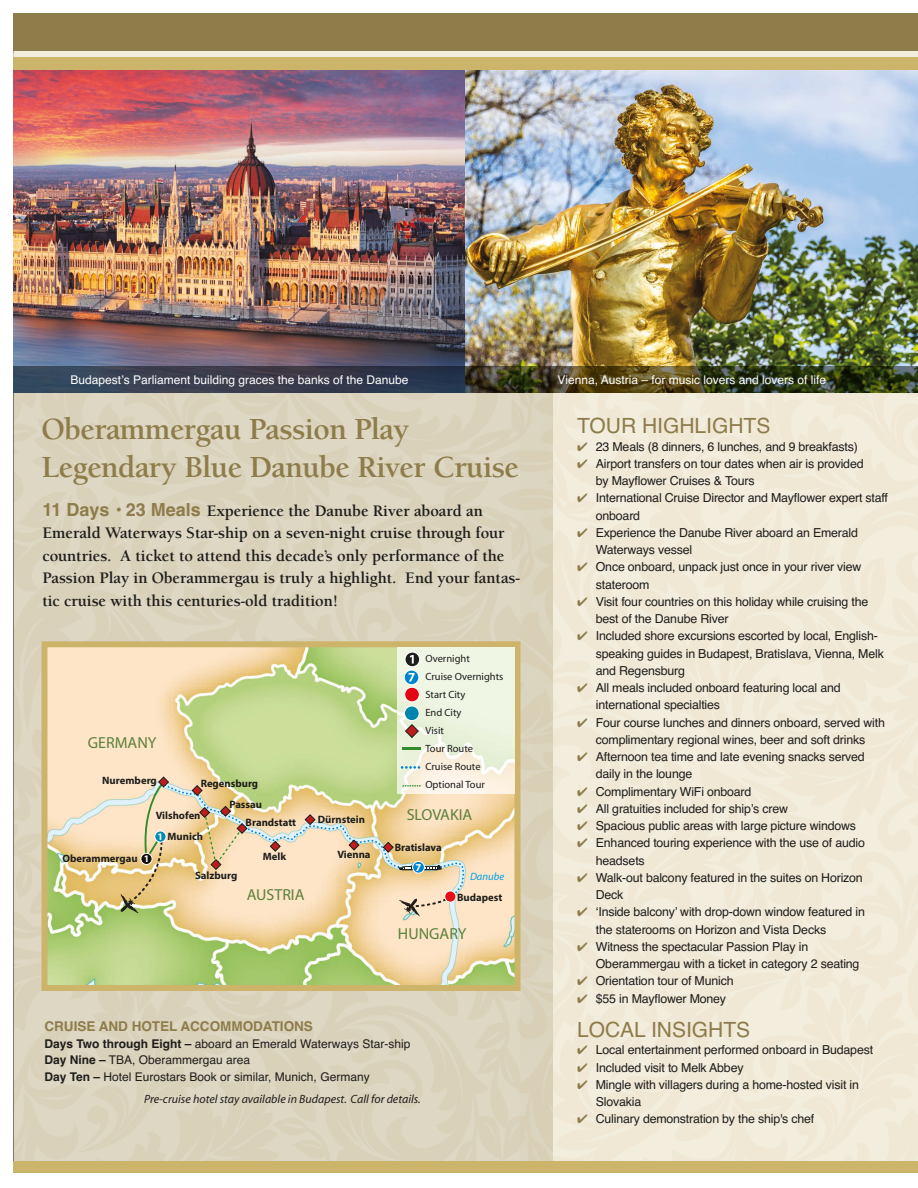
<style>
.page{position:relative;width:918px;height:1188px;background:#fff}
.page>*{position:absolute;margin:0;border:0;box-sizing:border-box;transform-origin:0 0}
.t1{font:700 31.5px/37.5px "Berkeley";letter-spacing:-.02em;color:#8e7c4b}
.t2{font:21px "Helvetica";color:#8e7c4b}
.t3{font:700 16.5px/22.5px "Berkeley";letter-spacing:-.005em;color:#1d1d1b}
.t4{font:16.05px "Myriad";color:#5d803b}
.t5{font:700 13.5px "Helvetica";color:#8e7c4b}
.t6{font:12.3px/17.2px "Helvetica";letter-spacing:-.015em;color:#1d1d1b}
.t7{font:12px/16.5px "Helvetica";color:#1d1d1b}
.t8{font:12px "Helvetica";color:#fff}
.t9{font:italic 12px "Myriad";color:#1d1d1b}
.t10{font:700 10.65px "Myriad Pro";color:#1d1d1b}
.t11{font:italic 10.65px "Myriad";color:#009fe3}
.t12{font:10.5px/18px "Myriad";color:#1d1d1b}
.t13{font:700 10.5px "Myriad";color:#fff}
.t14{font:700 10.05px "Myriad";color:#fff}
.s1{font-family:"Helvetica";font-size:18px;color:#8e7c4b}
.s2{font-family:"Myriad";font-size:10.05px;color:#fff}
.s3{font-weight:700}
.s4{color:#8e7c4b}
</style>
<div class="page">
<img style="left:553px;top:392px;width:365px;height:769px">
<div style="left:14px;top:14px;width:539px;height:1159px;background:#dad1bb"></div>
<img style="left:520px;top:641px;width:1px;height:350px">
<img style="left:49px;top:648px;width:464px;height:336px">
<div style="left:42px;top:641px;width:478px;height:350px;border:6px solid #cdb46b"></div>
<img style="left:14px;top:70px;width:452px;height:322px">
<img style="left:466px;top:70px;width:452px;height:322px">
<div style="left:14px;top:1161px;width:904px;height:12px;background:#cdb46b"></div>
<img style="left:520px;top:392px;width:33px;height:1px">
<img style="left:14px;top:392px;width:506px;height:1px">
<svg style="left:121px;top:647px;width:394px;height:269px"></svg>
<div style="left:14px;top:14px;width:904px;height:40px;background:#8e7c4b"></div>
<div style="left:14px;top:54px;width:904px;height:16px;background:#cdb46b"></div>
<div style="left:14px;top:51px;width:904px;height:6px;background:#f3eddf"></div>
<p class="t8" style="left:71px;top:373px;width:339px">Budapest’s Parliament building graces the banks of the Danube</p>
<p class="t8" style="left:558px;top:373px;width:270px">Vienna, Austria – for music lovers and lovers of life</p>
<h1 class="t1" style="left:41px;top:413px;width:479px">Oberammergau Passion Play<br>Legendary Blue Danube River Cruise</h1>
<p class="t3" style="left:42px;top:501px;width:479px"><span class="s1">11 Days • 23 Meals</span> Experience the Danube River aboard an Emerald Waterways Star-ship on a seven-night cruise through four countries. A ticket to attend this decade’s only performance of the Passion Play in Oberammergau is truly a highlight. End your fantas&shy;tic cruise with this centuries-old tradition!</p>
<h3 class="t4" style="left:88px;top:736px;width:70px">GERMANY</h3>
<p class="t10" style="left:102px;top:776px;width:56px">Nuremberg</p>
<p class="t10" style="left:201px;top:780px;width:59px">Regensburg</p>
<p class="t10" style="left:229px;top:801px;width:34px">Passau</p>
<p class="t10" style="left:62px;top:854px;width:77px">Oberammergau</p>
<p class="t14" style="left:144px;top:855px;width:7px">1</p>
<p class="t10" style="left:156px;top:812px;width:46px">Vilshofen</p>
<p class="t10" style="left:158px;top:833px;width:47px"><span class="s2">1</span> Munich</p>
<p class="t10" style="left:195px;top:871px;width:44px">Salzburg</p>
<p class="t10" style="left:246px;top:819px;width:52px">Brandstatt</p>
<p class="t10" style="left:318px;top:815px;width:49px">Dürnstein</p>
<p class="t10" style="left:337px;top:851px;width:35px">Vienna</p>
<p class="t10" style="left:263px;top:852px;width:25px">Melk</p>
<h3 class="t4" style="left:247px;top:889px;width:59px">AUSTRIA</h3>
<p class="t12" style="left:425px;top:651px;width:79px">Overnight<br>Cruise Overnights<br>Start City<br>End City<br>Visit<br>Tour Route<br>Cruise Route<br>Optional Tour</p>
<h3 class="t4" style="left:407px;top:809px;width:67px">SLOVAKIA</h3>
<p class="t10" style="left:395px;top:843px;width:49px">Bratislava</p>
<p class="t13" style="left:416px;top:863px;width:7px">7</p>
<p class="t11" style="left:470px;top:873px;width:36px">Danube</p>
<p class="t10" style="left:457px;top:894px;width:47px">Budapest</p>
<h3 class="t4" style="left:398px;top:928px;width:70px">HUNGARY</h3>
<p class="t5" style="left:44px;top:1019px;width:270px">CRUISE AND HOTEL ACCOMMODATIONS</p>
<p class="t7" style="left:44px;top:1036px;width:368px"><span class="s3">Days Two through Eight –</span> aboard an Emerald Waterways Star-ship<br><span class="s3">Day Nine –</span> TBA, Oberammergau area<br><span class="s3">Day Ten –</span> Hotel Eurostars Book or similar, Munich, Germany</p>
<p class="t9" style="left:144px;top:1095px;width:278px">Pre-cruise hotel stay available in Budapest. Call for details.</p>
<h2 class="t2" style="left:577px;top:414px;width:195px">TOUR HIGHLIGHTS</h2>
<p class="t6" style="left:577px;top:438px;width:282px"><span class="s4">✔</span> 23 Meals (8 dinners, 6 lunches, and 9 breakfasts)</p>
<p class="t6" style="left:596px;top:455px;width:269px;text-indent:-19px"><span class="s4">✔</span> Airport transfers on tour dates when air is provided by Mayflower Cruises &amp; Tours</p>
<p class="t6" style="left:596px;top:489px;width:294px;text-indent:-19px"><span class="s4">✔</span> International Cruise Director and Mayflower expert staff onboard</p>
<p class="t6" style="left:596px;top:524px;width:264px;text-indent:-19px"><span class="s4">✔</span> Experience the Danube River aboard an Emerald<br>Waterways vessel</p>
<p class="t6" style="left:596px;top:558px;width:267px;text-indent:-19px"><span class="s4">✔</span> Once onboard, unpack just once in your river view stateroom</p>
<p class="t6" style="left:596px;top:593px;width:274px;text-indent:-19px"><span class="s4">✔</span> Visit four countries on this holiday while cruising the best of the Danube River</p>
<p class="t6" style="left:596px;top:627px;width:289px;text-indent:-19px"><span class="s4">✔</span> Included shore excursions escorted by local, English&shy;speaking guides in Budapest, Bratislava, Vienna, Melk and Regensburg</p>
<p class="t6" style="left:596px;top:679px;width:246px;text-indent:-19px"><span class="s4">✔</span> All meals included onboard featuring local and international specialties</p>
<p class="t6" style="left:577px;top:714px;width:309px;text-align:center"><span class="s4">✔</span> Four course lunches and dinners onboard, served with complimentary regional wines, beer and soft drinks</p>
<p class="t6" style="left:596px;top:748px;width:271px;text-indent:-19px"><span class="s4">✔</span> Afternoon tea time and late evening snacks served daily in the lounge</p>
<p class="t6" style="left:577px;top:783px;width:176px"><span class="s4">✔</span> Complimentary WiFi onboard</p>
<p class="t6" style="left:577px;top:800px;width:212px"><span class="s4">✔</span> All gratuities included for ship’s crew</p>
<p class="t6" style="left:577px;top:817px;width:280px"><span class="s4">✔</span> Spacious public areas with large picture windows</p>
<p class="t6" style="left:596px;top:834px;width:271px;text-indent:-19px"><span class="s4">✔</span> Enhanced touring experience with the use of audio headsets</p>
<p class="t6" style="left:596px;top:869px;width:268px;text-indent:-19px"><span class="s4">✔</span> Walk-out balcony featured in the suites on Horizon<br>Deck</p>
<p class="t6" style="left:596px;top:903px;width:271px;text-indent:-19px"><span class="s4">✔</span> ‘Inside balcony’ with drop-down window featured in the staterooms on Horizon and Vista Decks</p>
<p class="t6" style="left:596px;top:938px;width:265px;text-indent:-19px"><span class="s4">✔</span> Witness the spectacular Passion Play in<br>Oberammergau with a ticket in category 2 seating</p>
<p class="t6" style="left:577px;top:972px;width:158px"><span class="s4">✔</span> Orientation tour of Munich</p>
<p class="t6" style="left:577px;top:990px;width:150px"><span class="s4">✔</span> $55 in Mayflower Money</p>
<h2 class="t2" style="left:577px;top:1018px;width:175px">LOCAL INSIGHTS</h2>
<p class="t6" style="left:577px;top:1041px;width:298px"><span class="s4">✔</span> Local entertainment performed onboard in Budapest</p>
<p class="t6" style="left:577px;top:1059px;width:168px"><span class="s4">✔</span> Included visit to Melk Abbey</p>
<p class="t6" style="left:596px;top:1076px;width:265px;text-indent:-19px"><span class="s4">✔</span> Mingle with villagers during a home-hosted visit in<br>Slovakia</p>
<p class="t6" style="left:577px;top:1110px;width:239px"><span class="s4">✔</span> Culinary demonstration by the ship's chef</p>
</div>
